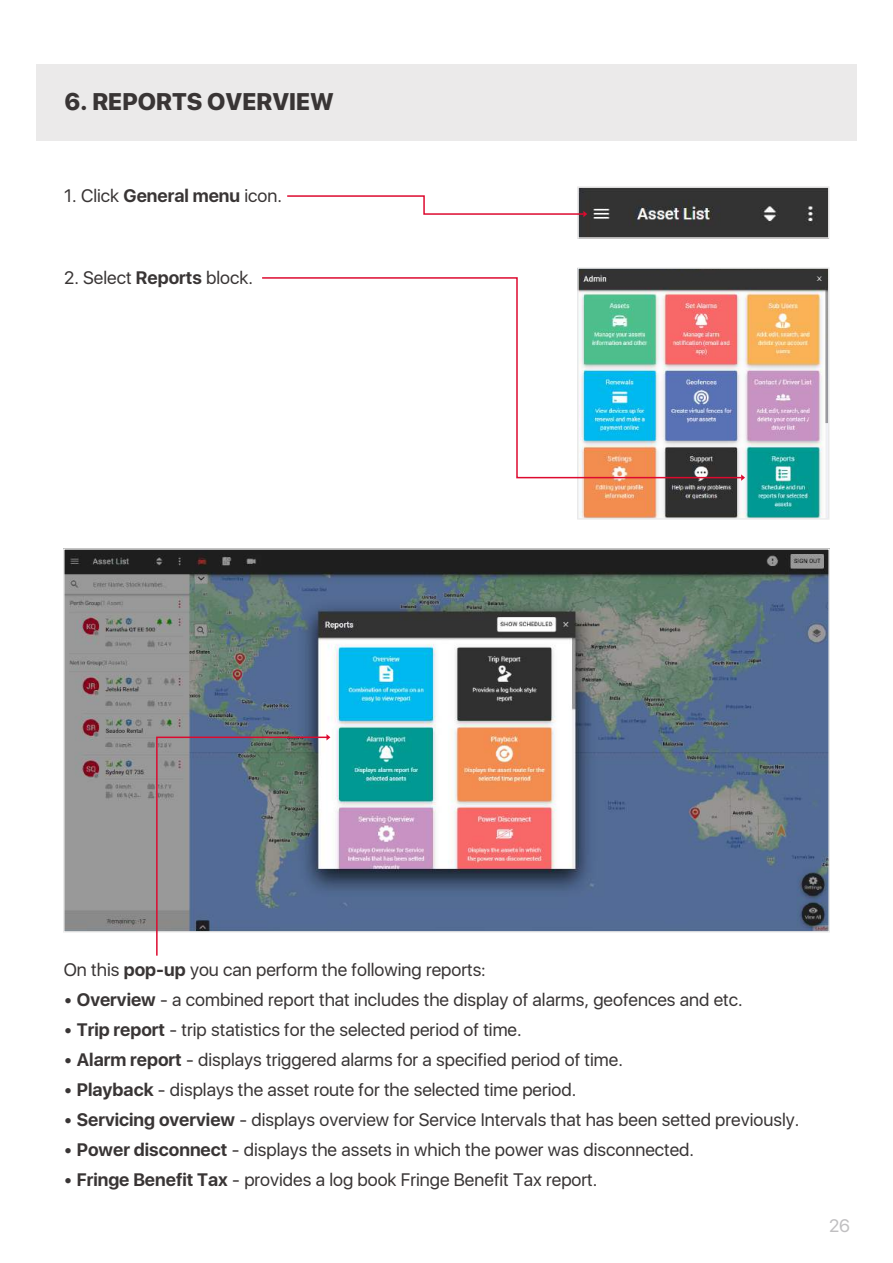
<style>
.page{position:relative;width:893px;height:1263px;background:#fff}
.page>*{position:absolute;margin:0;border:0;box-sizing:border-box;transform-origin:0 0}
.t1{font:800 24px "SFUI Display";color:#393535}
.t2{font:18px "SFUI Display";color:#393535}
.t3{font:18px "SFUI Display";color:#c0bfc1}
.s1{font-weight:700}
</style>
<div class="page">
<img style="left:580px;top:270px;width:246px;height:247px">
<div style="left:577px;top:267px;width:252px;height:253px;border:2px solid #ededed"></div>
<img style="left:580px;top:189px;width:246px;height:47px">
<div style="left:577px;top:186px;width:252px;height:53px;border:2px solid #ebeaea"></div>
<svg style="left:287px;top:195px;width:300px;height:22px"></svg>
<svg style="left:741px;top:474px;width:4px;height:7px"></svg>
<svg style="left:262px;top:276px;width:481px;height:203px"></svg>
<div style="left:36px;top:64px;width:821px;height:76px;background:#ebeaea"></div>
<img style="left:66px;top:551px;width:761px;height:379px">
<div style="left:63px;top:548px;width:767px;height:385px;border:2px solid #ededed"></div>
<svg style="left:155px;top:734px;width:175px;height:222px;background:#7c889a"></svg>
<h1 class="t1" style="left:65px;top:88px;width:271px">6. REPORTS OVERVIEW</h1>
<p class="t2" style="left:64px;top:183px;width:219px">1. Click <span class="s1">General menu</span> icon.</p>
<p class="t2" style="left:64px;top:265px;width:190px">2. Select <span class="s1">Reports</span> block.</p>
<p class="t2" style="left:64px;top:957px;width:424px">On this <span class="s1">pop-up</span> you can perform the following reports:</p>
<p class="t2" style="left:64px;top:987px;width:680px">• <span class="s1">Overview</span> - a combined report that includes the display of alarms, geofences and etc.</p>
<p class="t2" style="left:64px;top:1017px;width:459px">• <span class="s1">Trip report</span> - trip statistics for the selected period of time.</p>
<p class="t2" style="left:64px;top:1047px;width:561px">• <span class="s1">Alarm report</span> - displays triggered alarms for a specified period of time.</p>
<p class="t2" style="left:64px;top:1077px;width:514px">• <span class="s1">Playback</span> - displays the asset route for the selected time period.</p>
<p class="t2" style="left:64px;top:1107px;width:737px">• <span class="s1">Servicing overview</span> - displays overview for Service Intervals that has been setted previously.</p>
<p class="t2" style="left:64px;top:1137px;width:632px">• <span class="s1">Power disconnect</span> - displays the assets in which the power was disconnected.</p>
<p class="t2" style="left:64px;top:1167px;width:535px">• <span class="s1">Fringe Benefit Tax</span> - provides a log book Fringe Benefit Tax report.</p>
<p class="t3" style="left:829px;top:1213px;width:22px">26</p>
</div>
